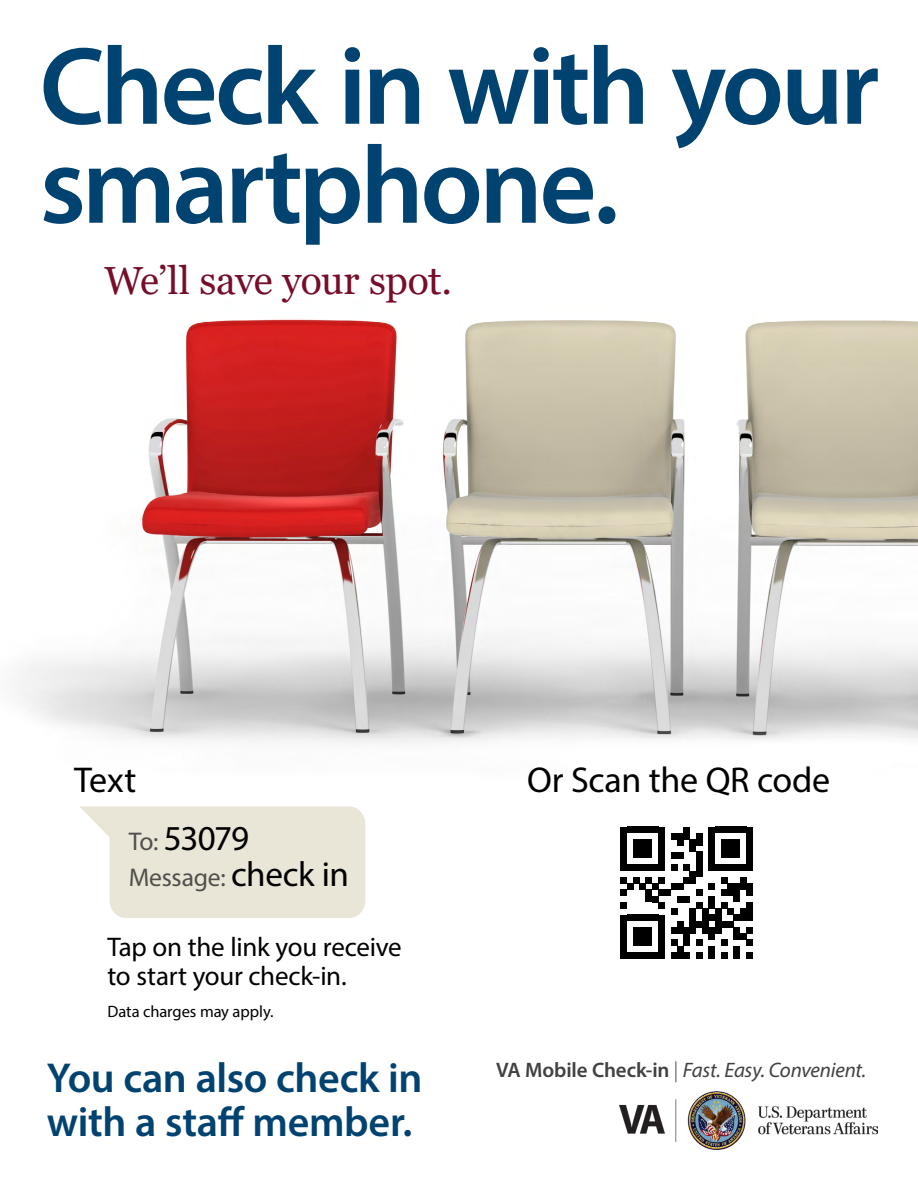
<style>
.page{position:relative;width:918px;height:1188px;background:#fff}
.page>*{position:absolute;margin:0;border:0;box-sizing:border-box;transform-origin:0 0}
.t1{font:600 111px/99px "Myriad Pro";letter-spacing:-.035em;color:#004270}
.t2{font:42px/43.5px "Myriad Variable Concept";letter-spacing:-.01em;color:#004270}
.t3{font:39.15px "Georgia";letter-spacing:-.02em;color:#770d29}
.t4{font:36px "Myriad Pro";letter-spacing:-.01em;color:#000}
.t5{font:35.1px "Myriad Pro";letter-spacing:-.035em;color:#000}
.t6{font:27px/28.5px "Myriad Pro";letter-spacing:-.01em;color:#000}
.t7{font:25.65px "Myriad Pro";letter-spacing:-.01em;color:#58595b}
.t8{font:italic 21px "Myriad Pro";letter-spacing:-.02em;color:#414042}
.t9{font:16.5px "Myriad Pro";letter-spacing:-.005em;color:#000}
.s1{font-size:25.65px;color:#58595b}
.s2{font-size:35.1px;color:#000}
.s3{font-weight:600;font-style:normal}
.s4{font-family:"Myriad Variable Concept";font-style:normal}
</style>
<div class="page">
<img style="left:15px;top:319px;width:903px;height:424px">
<img style="left:620px;top:1092px;width:257px;height:57px">
<svg style="left:80px;top:806px;width:285px;height:112px;background:#ebe7da"></svg>
<div style="left:621px;top:827px;width:6px;height:44px;background:#000"></div>
<svg style="left:621px;top:877px;width:6px;height:6px"></svg>
<svg style="left:621px;top:890px;width:6px;height:6px"></svg>
<svg style="left:621px;top:902px;width:6px;height:6px"></svg>
<div style="left:621px;top:915px;width:6px;height:12px;background:#000"></div>
<div style="left:621px;top:927px;width:6px;height:25px;background:#000"></div>
<div style="left:621px;top:952px;width:6px;height:7px;background:#000"></div>
<svg style="left:627px;top:827px;width:6px;height:6px"></svg>
<div style="left:627px;top:864px;width:6px;height:7px;background:#000"></div>
<div style="left:627px;top:883px;width:6px;height:7px;background:#000"></div>
<svg style="left:627px;top:915px;width:6px;height:6px"></svg>
<div style="left:627px;top:952px;width:6px;height:7px;background:#000"></div>
<div style="left:633px;top:827px;width:7px;height:6px;background:#000"></div>
<div style="left:633px;top:839px;width:7px;height:19px;background:#000"></div>
<div style="left:633px;top:864px;width:7px;height:7px;background:#000"></div>
<div style="left:633px;top:877px;width:7px;height:6px;background:#000"></div>
<div style="left:633px;top:915px;width:7px;height:6px;background:#000"></div>
<div style="left:633px;top:927px;width:7px;height:19px;background:#000"></div>
<div style="left:633px;top:952px;width:7px;height:7px;background:#000"></div>
<div style="left:640px;top:839px;width:6px;height:19px;background:#000"></div>
<div style="left:640px;top:864px;width:6px;height:7px;background:#000"></div>
<div style="left:640px;top:883px;width:6px;height:7px;background:#000"></div>
<div style="left:640px;top:927px;width:6px;height:19px;background:#000"></div>
<div style="left:640px;top:952px;width:6px;height:7px;background:#000"></div>
<div style="left:646px;top:839px;width:6px;height:19px;background:#000"></div>
<div style="left:646px;top:864px;width:6px;height:7px;background:#000"></div>
<svg style="left:646px;top:877px;width:6px;height:6px"></svg>
<div style="left:646px;top:890px;width:6px;height:12px;background:#000"></div>
<div style="left:646px;top:927px;width:6px;height:19px;background:#000"></div>
<div style="left:646px;top:952px;width:6px;height:7px;background:#000"></div>
<svg style="left:640px;top:827px;width:18px;height:6px"></svg>
<div style="left:652px;top:864px;width:6px;height:7px;background:#000"></div>
<div style="left:652px;top:883px;width:6px;height:7px;background:#000"></div>
<svg style="left:652px;top:896px;width:6px;height:6px"></svg>
<svg style="left:640px;top:915px;width:18px;height:6px"></svg>
<div style="left:652px;top:952px;width:6px;height:7px;background:#000"></div>
<div style="left:658px;top:827px;width:7px;height:44px;background:#000"></div>
<div style="left:658px;top:877px;width:7px;height:6px;background:#000"></div>
<div style="left:658px;top:890px;width:7px;height:6px;background:#000"></div>
<div style="left:658px;top:902px;width:7px;height:6px;background:#000"></div>
<div style="left:658px;top:915px;width:7px;height:12px;background:#000"></div>
<div style="left:658px;top:927px;width:7px;height:25px;background:#000"></div>
<div style="left:658px;top:952px;width:7px;height:7px;background:#000"></div>
<svg style="left:665px;top:890px;width:6px;height:6px"></svg>
<svg style="left:671px;top:833px;width:6px;height:6px"></svg>
<svg style="left:671px;top:852px;width:6px;height:6px"></svg>
<div style="left:671px;top:864px;width:6px;height:7px;background:#000"></div>
<div style="left:671px;top:883px;width:6px;height:7px;background:#000"></div>
<div style="left:671px;top:908px;width:6px;height:7px;background:#000"></div>
<div style="left:671px;top:927px;width:6px;height:7px;background:#000"></div>
<svg style="left:671px;top:940px;width:6px;height:6px"></svg>
<div style="left:671px;top:952px;width:6px;height:7px;background:#000"></div>
<div style="left:677px;top:833px;width:7px;height:13px;background:#000"></div>
<div style="left:677px;top:852px;width:7px;height:6px;background:#000"></div>
<div style="left:677px;top:883px;width:7px;height:7px;background:#000"></div>
<div style="left:677px;top:896px;width:7px;height:6px;background:#000"></div>
<div style="left:677px;top:921px;width:7px;height:6px;background:#000"></div>
<div style="left:677px;top:927px;width:7px;height:7px;background:#000"></div>
<div style="left:677px;top:946px;width:7px;height:6px;background:#000"></div>
<div style="left:677px;top:952px;width:7px;height:7px;background:#000"></div>
<div style="left:684px;top:827px;width:6px;height:12px;background:#000"></div>
<div style="left:684px;top:864px;width:6px;height:7px;background:#000"></div>
<svg style="left:684px;top:877px;width:6px;height:6px"></svg>
<svg style="left:684px;top:896px;width:6px;height:6px"></svg>
<div style="left:684px;top:927px;width:6px;height:19px;background:#000"></div>
<div style="left:684px;top:952px;width:6px;height:7px;background:#000"></div>
<div style="left:690px;top:839px;width:6px;height:13px;background:#000"></div>
<div style="left:690px;top:871px;width:6px;height:12px;background:#000"></div>
<div style="left:690px;top:908px;width:6px;height:19px;background:#000"></div>
<div style="left:690px;top:927px;width:6px;height:7px;background:#000"></div>
<div style="left:696px;top:833px;width:6px;height:13px;background:#000"></div>
<div style="left:696px;top:852px;width:6px;height:25px;background:#000"></div>
<svg style="left:696px;top:890px;width:6px;height:6px"></svg>
<svg style="left:696px;top:902px;width:6px;height:6px"></svg>
<svg style="left:696px;top:921px;width:6px;height:6px"></svg>
<svg style="left:696px;top:940px;width:6px;height:6px"></svg>
<div style="left:696px;top:952px;width:6px;height:7px;background:#000"></div>
<div style="left:702px;top:908px;width:7px;height:19px;background:#000"></div>
<div style="left:702px;top:927px;width:7px;height:7px;background:#000"></div>
<div style="left:709px;top:827px;width:6px;height:44px;background:#000"></div>
<div style="left:709px;top:883px;width:6px;height:7px;background:#000"></div>
<div style="left:709px;top:896px;width:6px;height:12px;background:#000"></div>
<svg style="left:709px;top:915px;width:6px;height:6px"></svg>
<div style="left:709px;top:927px;width:6px;height:13px;background:#000"></div>
<svg style="left:709px;top:946px;width:6px;height:6px"></svg>
<div style="left:709px;top:952px;width:6px;height:7px;background:#000"></div>
<svg style="left:715px;top:827px;width:6px;height:6px"></svg>
<div style="left:715px;top:864px;width:6px;height:7px;background:#000"></div>
<div style="left:715px;top:908px;width:6px;height:19px;background:#000"></div>
<div style="left:715px;top:927px;width:6px;height:7px;background:#000"></div>
<div style="left:721px;top:827px;width:7px;height:6px;background:#000"></div>
<div style="left:721px;top:839px;width:7px;height:19px;background:#000"></div>
<div style="left:721px;top:864px;width:7px;height:7px;background:#000"></div>
<div style="left:721px;top:877px;width:7px;height:6px;background:#000"></div>
<div style="left:721px;top:890px;width:7px;height:6px;background:#000"></div>
<div style="left:721px;top:902px;width:7px;height:6px;background:#000"></div>
<div style="left:721px;top:921px;width:7px;height:6px;background:#000"></div>
<div style="left:721px;top:940px;width:7px;height:6px;background:#000"></div>
<div style="left:721px;top:952px;width:7px;height:7px;background:#000"></div>
<div style="left:728px;top:839px;width:6px;height:19px;background:#000"></div>
<div style="left:728px;top:864px;width:6px;height:7px;background:#000"></div>
<div style="left:728px;top:883px;width:6px;height:13px;background:#000"></div>
<div style="left:728px;top:908px;width:6px;height:7px;background:#000"></div>
<div style="left:734px;top:839px;width:6px;height:19px;background:#000"></div>
<div style="left:734px;top:864px;width:6px;height:7px;background:#000"></div>
<div style="left:734px;top:883px;width:6px;height:19px;background:#000"></div>
<svg style="left:728px;top:915px;width:12px;height:12px"></svg>
<div style="left:734px;top:927px;width:6px;height:13px;background:#000"></div>
<svg style="left:734px;top:946px;width:6px;height:6px"></svg>
<div style="left:734px;top:952px;width:6px;height:7px;background:#000"></div>
<svg style="left:728px;top:827px;width:18px;height:6px"></svg>
<div style="left:740px;top:864px;width:6px;height:7px;background:#000"></div>
<div style="left:740px;top:877px;width:6px;height:13px;background:#000"></div>
<div style="left:740px;top:908px;width:6px;height:13px;background:#000"></div>
<svg style="left:740px;top:934px;width:6px;height:6px"></svg>
<div style="left:746px;top:827px;width:7px;height:44px;background:#000"></div>
<div style="left:746px;top:883px;width:7px;height:13px;background:#000"></div>
<div style="left:746px;top:902px;width:7px;height:19px;background:#000"></div>
<div style="left:746px;top:927px;width:7px;height:7px;background:#000"></div>
<div style="left:746px;top:940px;width:7px;height:6px;background:#000"></div>
<div style="left:746px;top:952px;width:7px;height:7px;background:#000"></div>
<p class="t1" style="left:40px;top:34px;width:842px">Check in with your smartphone.</p>
<p class="t3" style="left:104px;top:257px;width:349px">We’ll save your spot.</p>
<p class="t4" style="left:74px;top:758px;width:64px">Text</p>
<p class="t5" style="left:129px;top:817px;width:122px"><span class="s1">To:</span> 53079</p>
<p class="t7" style="left:129px;top:862px;width:222px">Message: <span class="s2">check in</span></p>
<p class="t6" style="left:108px;top:933px;width:296px">Tap on the link you receive to start your check-in.</p>
<p class="t9" style="left:108px;top:1001px;width:167px">Data charges may apply.</p>
<p class="t2" style="left:47px;top:1057px;width:377px">You can also check in with a staff member.</p>
<p class="t4" style="left:527px;top:758px;width:304px">Or Scan the QR code</p>
<p class="t8" style="left:496px;top:1057px;width:372px"><span class="s3">VA Mobile Check-in</span> <span class="s4">|</span> Fast. Easy. Convenient.</p>
</div>
